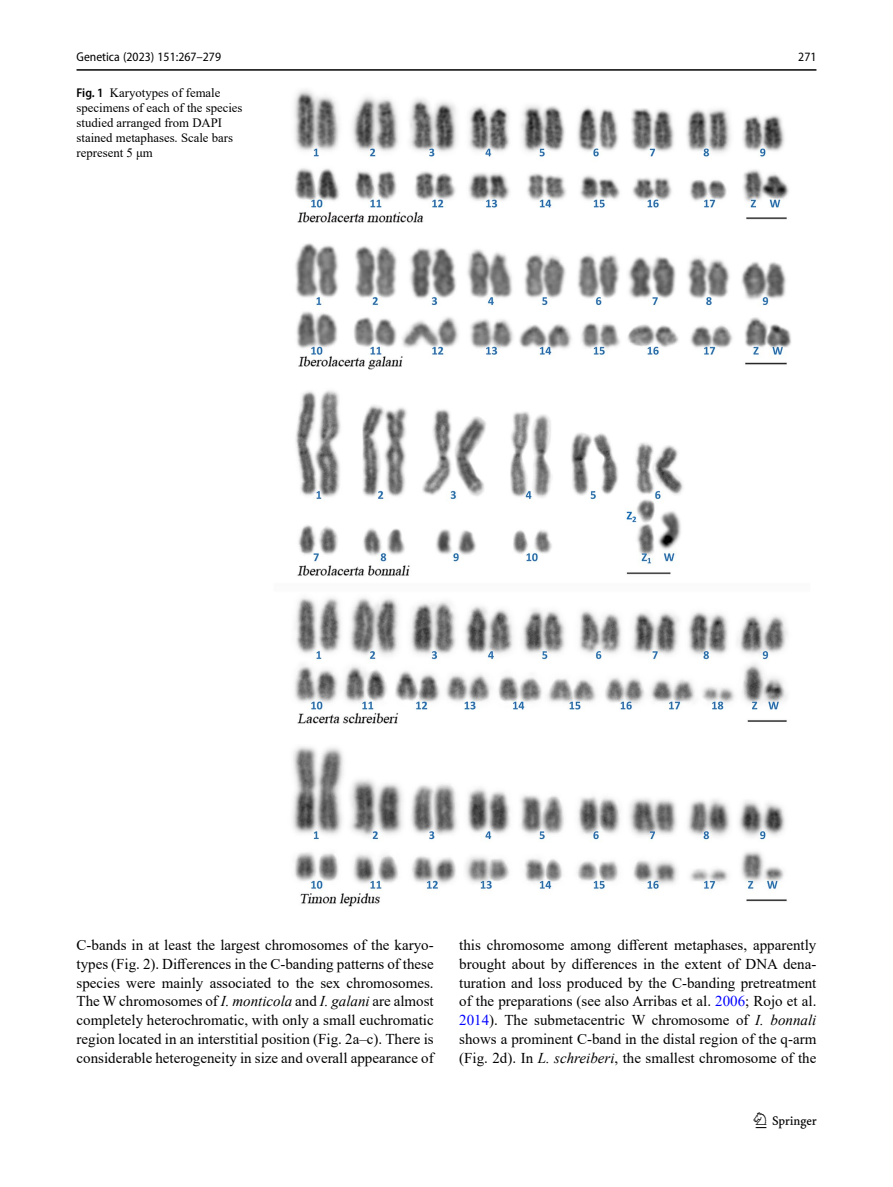
<style>
.page{position:relative;width:893px;height:1187px;background:#fff}
.page>*{position:absolute;margin:0;border:0;box-sizing:border-box;transform-origin:0 0}
.t1{font:22.5px "Springnew";color:#000}
.Body_Text_Indent{font:15px/18.8px "Times New Roman";color:#000;text-align:justify}
.Figure_Caption_Side{font:12.75px/15px "Times New Roman";color:#000}
.t2{font:semi-condensed 12.75px "Myriad Pro";color:#000}
.s1{font-family:"Myriad Pro";font-weight:600;font-stretch:semi-condensed}
.s2{font-style:italic}
.s3{color:#00f}
</style>
<div class="page">
<hr style="left:77px;top:69px;width:739px;height:2px;background:#000">
<img style="left:292px;top:89px;width:500px;height:818px">
<p class="t2" style="left:77px;top:49px;width:146px">Genetica (2023) 151:267–279</p>
<p class="Figure_Caption_Side" style="left:77px;top:84px;width:168px"><span class="s1">Fig. 1</span> Karyotypes of female specimens of each of the species studied arranged from DAPI stained metaphases. Scale bars represent 5 μm</p>
<p class="t2" style="left:798px;top:49px;width:20px">271</p>
<p class="Body_Text_Indent" style="left:77px;top:935px;width:359px">C-bands in at least the largest chromosomes of the karyo&shy;types (Fig. 2). Differences in the C-banding patterns of these species were mainly associated to the sex chromosomes.<br>The W chromosomes of <span class="s2">I. monticola</span> and <span class="s2">I. galani</span> are almost completely heterochromatic, with only a small euchromatic region located in an interstitial position (Fig. 2a–c). There is considerable heterogeneity in size and overall appearance of</p>
<p class="Body_Text_Indent" style="left:459px;top:935px;width:359px">this chromosome among different metaphases, apparently brought about by differences in the extent of DNA dena&shy;turation and loss produced by the C-banding pretreatment of the preparations (see also Arribas et al. <span class="s3">2006</span>; Rojo et al.<br><span class="s3">2014</span>). The submetacentric W chromosome of <span class="s2">I. bonnali </span>shows a prominent C-band in the distal region of the q-arm (Fig. 2d). In <span class="s2">L. schreiberi</span>, the smallest chromosome of the</p>
<h1 class="t1" style="left:756px;top:1107px;width:63px">1 3</h1>
</div>
